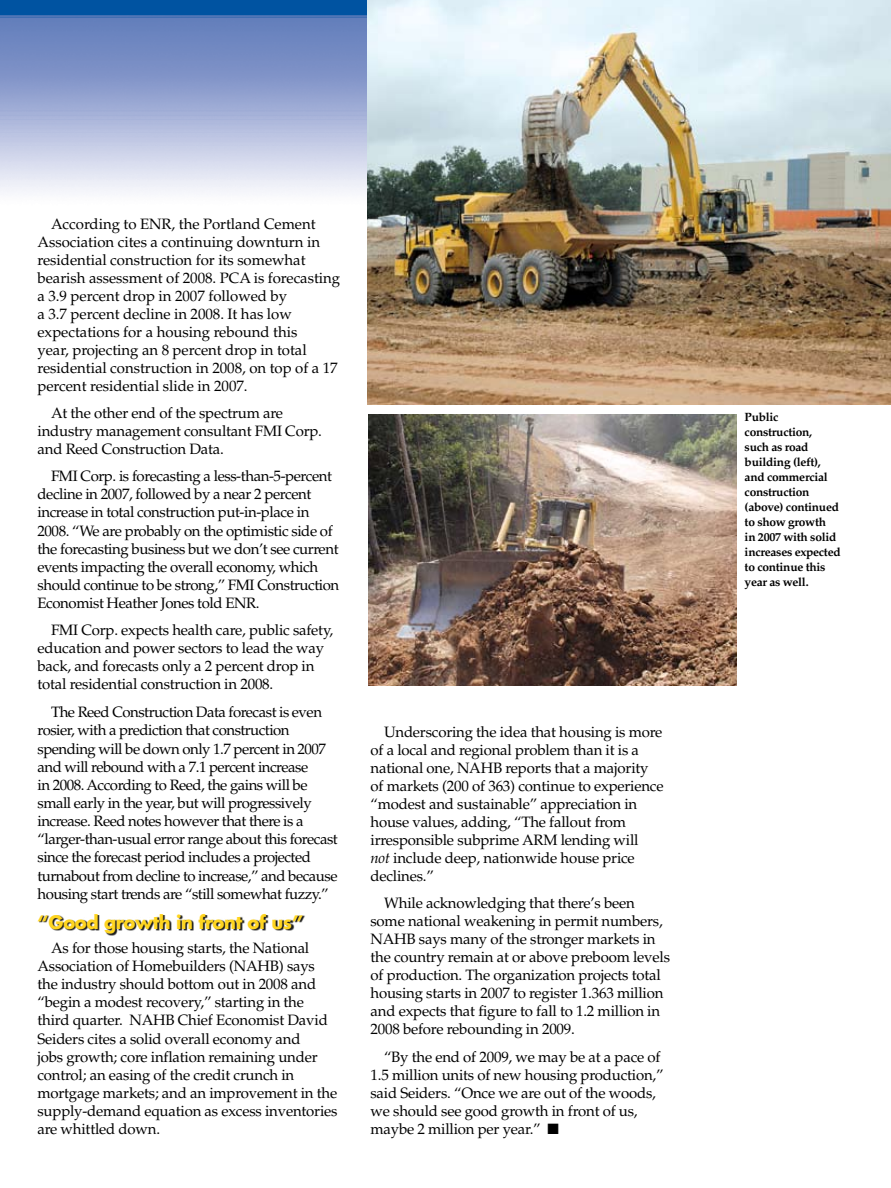
<style>
.page{position:relative;width:891px;height:1188px;background:#fff}
.page>*{position:absolute;margin:0;border:0;box-sizing:border-box;transform-origin:0 0}
.t1{font:700 18px "Futura";letter-spacing:-.015em;color:#ffd520}
.t2{font:15px/18px "Palatino";letter-spacing:-.015em;color:#000}
.t3{font:15px/18.1px "Palatino";letter-spacing:-.035em;color:#000}
.t4{font:700 12px/15px "Palatino";letter-spacing:-.025em;color:#000}
.s1{font-style:italic}
</style>
<div class="page">
<img style="left:0;top:0;width:368px;height:348px">
<img style="left:368px;top:0;width:523px;height:405px">
<img style="left:368px;top:414px;width:369px;height:272px">
<div style="left:39px;top:915px;width:320px;height:36px;background:#000;opacity:.9"></div>
<p class="t2" style="left:38px;top:215px;width:304px;text-indent:14px">According to ENR, the Portland Cement Association cites a continuing downturn in residential construction for its somewhat bearish assessment of 2008. PCA is forecasting a 3.9 percent drop in 2007 followed by<br>a 3.7 percent decline in 2008. It has low expectations for a housing rebound this<br>year, projecting an 8 percent drop in total residential construction in 2008, on top of a 17 percent residential slide in 2007.</p>
<p class="t2" style="left:38px;top:404px;width:286px;text-indent:14px">At the other end of the spectrum are industry management consultant FMI Corp. and Reed Construction Data.</p>
<p class="t2" style="left:38px;top:467px;width:303px;text-indent:14px">FMI Corp. is forecasting a less-than-5-percent decline in 2007, followed by a near 2 percent increase in total construction put-in-place in 2008. “We are probably on the optimistic side of the forecasting business but we don’t see current events impacting the overall economy, which should continue to be strong,” FMI Construction Economist Heather Jones told ENR.</p>
<p class="t2" style="left:38px;top:621px;width:297px;text-indent:14px">FMI Corp. expects health care, public safety, education and power sectors to lead the way back, and forecasts only a 2 percent drop in total residential construction in 2008.</p>
<p class="t3" style="left:38px;top:703px;width:302px;text-indent:14px">The Reed Construction Data forecast is even rosier, with a prediction that construction spending will be down only 1.7 percent in 2007 and will rebound with a 7.1 percent increase<br>in 2008. According to Reed, the gains will be small early in the year, but will progressively increase. Reed notes however that there is a “larger-than-usual error range about this forecast since the forecast period includes a projected turnabout from decline to increase,” and because housing start trends are “still somewhat fuzzy.”</p>
<p class="t2" style="left:38px;top:939px;width:302px;text-indent:14px">As for those housing starts, the National Association of Homebuilders (NAHB) says the industry should bottom out in 2008 and “begin a modest recovery,” starting in the third quarter. NAHB Chief Economist David Seiders cites a solid overall economy and<br>jobs growth; core inflation remaining under control; an easing of the credit crunch in mortgage markets; and an improvement in the supply-demand equation as excess inventories are whittled down.</p>
<p class="t1" style="left:38px;top:910px;width:267px">“Good growth in front of us”</p>
<p class="t2" style="left:370px;top:723px;width:295px;text-indent:14px">Underscoring the idea that housing is more of a local and regional problem than it is a national one, NAHB reports that a majority of markets (200 of 363) continue to experience “modest and sustainable” appreciation in house values, adding, “The fallout from irresponsible subprime ARM lending will<br><span class="s1">not</span> include deep, nationwide house price declines.”</p>
<p class="t2" style="left:370px;top:895px;width:301px;text-indent:14px">While acknowledging that there’s been some national weakening in permit numbers, NAHB says many of the stronger markets in the country remain at or above preboom levels of production. The organization projects total housing starts in 2007 to register 1.363 million and expects that figure to fall to 1.2 million in 2008 before rebounding in 2009.</p>
<p class="t2" style="left:370px;top:1049px;width:295px;text-indent:14px">“By the end of 2009, we may be at a pace of 1.5 million units of new housing production,” said Seiders. “Once we are out of the woods, we should see good growth in front of us, maybe 2 million per year.” ■</p>
<p class="t4" style="left:745px;top:410px;width:98px">Public construction,<br>such as road building (left), and commercial construction (above) continued to show growth<br>in 2007 with solid increases expected to continue this year as well.</p>
</div>
